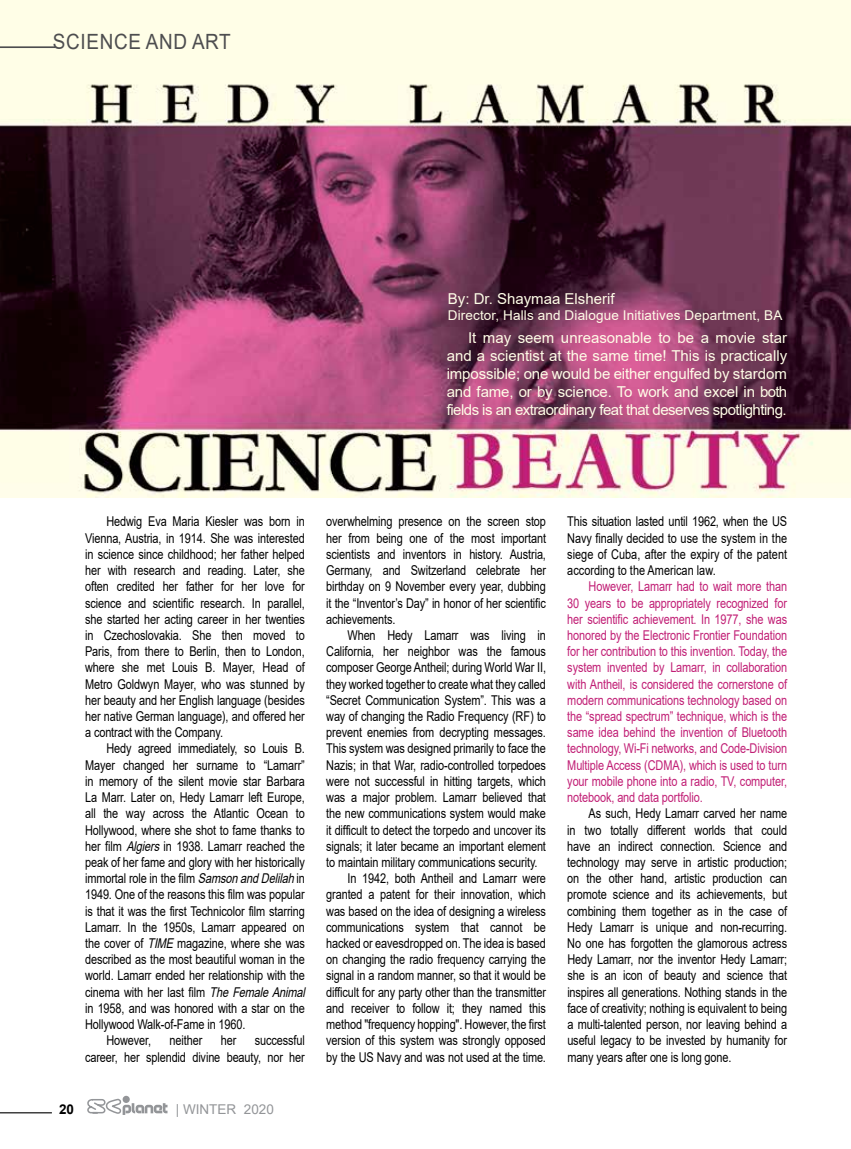
<style>
.page{position:relative;width:851px;height:1149px;background:#fff}
.page>*{position:absolute;margin:0;border:0;box-sizing:border-box;transform-origin:0 0}
.t1{font:21px "Arial";letter-spacing:.035em;color:#4d4d4f;scale:.9 1}
.t2{font:15px/18px "Arial";letter-spacing:-.035em;color:#fffde7;text-align:justify}
.t3{font:15px "Arial";color:#fffde7}
.t4{font:13.5px/16.2px "Arial";letter-spacing:-.01em;color:#000;text-align:justify;scale:.81 1}
.t5{font:13.5px/16.2px "Arial";letter-spacing:-.01em;color:#c11e75;text-align:justify;scale:.81 1}
.t6{font:13.5px "Arial";letter-spacing:.01em;color:#fffde7}
.t7{font:13.5px "Arial";color:#939598}
.t8{font:700 13.5px "Arial";color:#000}
.s1{font-style:italic}
</style>
<div class="page">
<svg style="left:87px;top:1098px;width:80px;height:16px"></svg>
<div style="left:123px;top:1095px;width:7px;height:7px;background:#939598;border-radius:50%"></div>
<hr style="left:0;top:1111px;width:52px;height:1px;background:#000">
<img style="left:0;top:0;width:850px;height:497px">
<hr style="left:0;top:46px;width:55px;height:2px;background:#4d4d4f">
<h1 class="t1" style="left:53px;top:27px;width:199px">SCIENCE AND ART</h1>
<p class="t3" style="left:448px;top:288px;width:168px">By: Dr. Shaymaa Elsherif</p>
<p class="t6" style="left:448px;top:305px;width:336px">Director, Halls and Dialogue Initiatives Department, BA</p>
<p class="t2" style="left:446px;top:329px;width:342px;text-indent:21px">It may seem unreasonable to be a movie star and a scientist at the same time! This is practically impossible; one would be either engulfed by stardom and fame, or by science. To work and excel in both fields is an extraordinary feat that deserves spotlighting.</p>
<p class="t4" style="left:85px;top:513px;width:273px;text-indent:21px">Hedwig Eva Maria Kiesler was born in Vienna, Austria, in 1914. She was interested in science since childhood; her father helped her with research and reading. Later, she often credited her father for her love for science and scientific research. In parallel, she started her acting career in her twenties in Czechoslovakia. She then moved to Paris, from there to Berlin, then to London, where she met Louis B. Mayer, Head of Metro Goldwyn Mayer, who was stunned by her beauty and her English language (besides her native German language), and offered her a contract with the Company.</p>
<p class="t4" style="left:106px;top:740px;width:246px">Hedy agreed immediately, so Louis B.</p>
<p class="t4" style="left:85px;top:756px;width:273px">Mayer changed her surname to “Lamarr”</p>
<p class="t4" style="left:85px;top:772px;width:273px">in memory of the silent movie star Barbara</p>
<p class="t4" style="left:85px;top:788px;width:273px">La Marr. Later on, Hedy Lamarr left Europe,</p>
<p class="t4" style="left:85px;top:805px;width:273px">all the way across the Atlantic Ocean to</p>
<p class="t4" style="left:85px;top:821px;width:273px">Hollywood, where she shot to fame thanks to</p>
<p class="t4" style="left:85px;top:837px;width:273px">her film <span class="s1">Algiers</span> in 1938. Lamarr reached the</p>
<p class="t4" style="left:85px;top:853px;width:273px">peak of her fame and glory with her historically</p>
<p class="t4" style="left:85px;top:869px;width:273px">immortal role in the film <span class="s1">SamsonandDelilah</span>in</p>
<p class="t4" style="left:85px;top:886px;width:273px">1949. One of the reasons this film was popular</p>
<p class="t4" style="left:85px;top:902px;width:273px">is that it was the first Technicolor film starring</p>
<p class="t4" style="left:85px;top:918px;width:273px">Lamarr. In the 1950s, Lamarr appeared on</p>
<p class="t4" style="left:85px;top:934px;width:273px">the cover of <span class="s1">TIME</span> magazine, where she was</p>
<p class="t4" style="left:85px;top:950px;width:273px">described as the most beautiful woman in the</p>
<p class="t4" style="left:85px;top:967px;width:273px">world. Lamarr ended her relationship with the</p>
<p class="t4" style="left:85px;top:983px;width:277px">cinema with her last film <span class="s1">The FemaleAnimal</span></p>
<p class="t4" style="left:85px;top:999px;width:273px">in 1958, and was honored with a star on the</p>
<p class="t4" style="left:85px;top:1015px;width:200px">Hollywood Walk-of-Fame in 1960.</p>
<p class="t4" style="left:106px;top:1031px;width:57px">However,</p>
<p class="t4" style="left:170px;top:1031px;width:42px">neither</p>
<p class="t4" style="left:221px;top:1031px;width:21px">her</p>
<p class="t4" style="left:85px;top:1031px;width:273px;text-align:right">successful<br>career, her splendid divine beauty, nor her</p>
<p class="t8" style="left:59px;top:1099px;width:17px">20</p>
<p class="t7" style="left:176px;top:1099px;width:100px">| WINTER 2020</p>
<p class="t4" style="left:326px;top:513px;width:273px">overwhelming presence on the screen stop her from being one of the most important scientists and inventors in history. Austria, Germany, and Switzerland celebrate her birthday on 9 November every year, dubbing it the “Inventor’s Day” in honor of her scientific achievements.</p>
<p class="t4" style="left:347px;top:626px;width:246px">When Hedy Lamarr was living in</p>
<p class="t4" style="left:326px;top:643px;width:273px">California, her neighbor was the famous</p>
<p class="t4" style="left:326px;top:659px;width:273px">composer George Antheil; during World War II,</p>
<p class="t4" style="left:326px;top:675px;width:273px">they worked together to create what they called</p>
<p class="t4" style="left:326px;top:691px;width:273px">“Secret Communication System”. This was a</p>
<p class="t4" style="left:326px;top:707px;width:273px">way of changing the Radio Frequency (RF) to</p>
<p class="t4" style="left:326px;top:724px;width:273px">prevent enemies from decrypting messages.</p>
<p class="t4" style="left:326px;top:740px;width:273px">This system was designed primarily to face the</p>
<p class="t4" style="left:326px;top:756px;width:273px">Nazis; in that War, radio-controlled torpedoes</p>
<p class="t4" style="left:326px;top:772px;width:273px">were not successful in hitting targets, which</p>
<p class="t4" style="left:326px;top:788px;width:273px">was a major problem. Lamarr believed that</p>
<p class="t4" style="left:326px;top:805px;width:273px">the new communications system would make</p>
<p class="t4" style="left:326px;top:821px;width:273px">it difficult to detect the torpedo and uncover its</p>
<p class="t4" style="left:326px;top:837px;width:273px">signals; it later became an important element</p>
<p class="t4" style="left:326px;top:853px;width:262px">to maintain military communications security.</p>
<p class="t4" style="left:347px;top:869px;width:246px">In 1942, both Antheil and Lamarr were</p>
<p class="t4" style="left:326px;top:886px;width:273px">granted a patent for their innovation, which</p>
<p class="t4" style="left:326px;top:902px;width:273px">was based on the idea of designing a wireless</p>
<p class="t4" style="left:326px;top:918px;width:273px">communications system that cannot be</p>
<p class="t4" style="left:326px;top:934px;width:273px">hacked or eavesdropped on. The idea is based</p>
<p class="t4" style="left:326px;top:950px;width:273px">on changing the radio frequency carrying the</p>
<p class="t4" style="left:326px;top:967px;width:273px">signal in a random manner, so that it would be</p>
<p class="t4" style="left:326px;top:983px;width:273px">difficult for any party other than the transmitter</p>
<p class="t4" style="left:326px;top:999px;width:273px">and receiver to follow it; they named this</p>
<p class="t4" style="left:326px;top:1015px;width:273px">method "frequency hopping". However, the first</p>
<p class="t4" style="left:326px;top:1031px;width:273px">version of this system was strongly opposed</p>
<p class="t4" style="left:326px;top:1048px;width:273px">by the US Navy and was not used at the time.</p>
<p class="t4" style="left:567px;top:513px;width:273px">This situation lasted until 1962, when the US Navy finally decided to use the system in the siege of Cuba, after the expiry of the patent according to the American law.</p>
<p class="t5" style="left:567px;top:578px;width:273px;text-indent:21px">However, Lamarr had to wait more than 30 years to be appropriately recognized for her scientific achievement. In 1977, she was honored by the Electronic Frontier Foundation for her contribution to this invention. Today, the system invented by Lamarr, in collaboration with Antheil, is considered the cornerstone of modern communications technology based on the “spread spectrum” technique, which is the same idea behind the invention of Bluetooth technology, Wi-Fi networks, and Code-Division Multiple Access (CDMA), which is used to turn your mobile phone into a radio, TV, computer, notebook, and data portfolio.</p>
<p class="t4" style="left:567px;top:805px;width:273px;text-indent:21px">As such, Hedy Lamarr carved her name in two totally different worlds that could have an indirect connection. Science and technology may serve in artistic production; on the other hand, artistic production can promote science and its achievements, but combining them together as in the case of Hedy Lamarr is unique and non-recurring.<br>No one has forgotten the glamorous actress Hedy Lamarr, nor the inventor Hedy Lamarr; she is an icon of beauty and science that inspires all generations. Nothing stands in the face of creativity; nothing is equivalent to being a multi-talented person, nor leaving behind a useful legacy to be invested by humanity for many years after one is long gone.</p>
</div>
